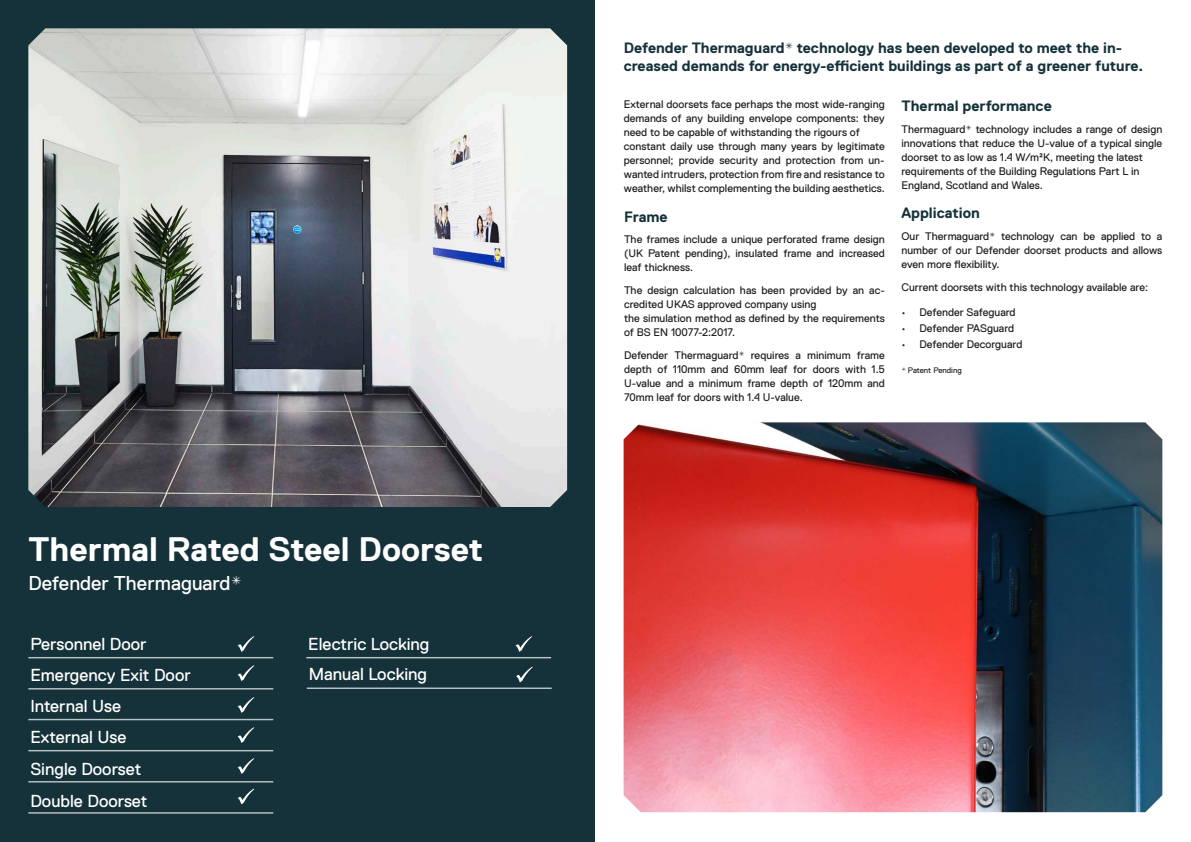
<style>
.page{position:relative;width:1191px;height:842px;background:#fff}
.page>*{position:absolute;margin:0;border:0;box-sizing:border-box;transform-origin:0 0}
.t1{font:700 34px "Replica Pro";color:#fff}
.t2{font:20px "Replica Pro";color:#fff}
.t3{font:17.3px "Replica Pro";color:#fff}
.t4{font:700 15px/18px "Replica Pro";color:#15323b}
.t5{font:11px/14px "Replica Pro";color:#231f20;text-align:justify}
.t6{font:8px "Replica Pro";color:#231f20}
</style>
<div class="page">
<div style="left:0;top:0;width:595px;height:842px;background:#15323b"></div>
<img style="left:28px;top:28px;width:539px;height:479px">
<svg style="left:238px;top:636px;width:16px;height:16px"></svg>
<svg style="left:238px;top:697px;width:16px;height:16px"></svg>
<svg style="left:238px;top:758px;width:16px;height:16px"></svg>
<svg style="left:238px;top:789px;width:16px;height:15px"></svg>
<hr style="left:28px;top:657px;width:245px;height:1px;background:#fff">
<hr style="left:28px;top:688px;width:245px;height:1px;background:#fff">
<hr style="left:28px;top:719px;width:245px;height:1px;background:#fff">
<hr style="left:28px;top:750px;width:245px;height:1px;background:#fff">
<hr style="left:28px;top:781px;width:245px;height:1px;background:#fff">
<hr style="left:28px;top:812px;width:245px;height:2px;background:#fff">
<svg style="left:238px;top:727px;width:16px;height:16px"></svg>
<svg style="left:238px;top:665px;width:16px;height:16px"></svg>
<svg style="left:515px;top:636px;width:17px;height:16px"></svg>
<hr style="left:306px;top:657px;width:245px;height:1px;background:#fff">
<svg style="left:516px;top:667px;width:17px;height:15px"></svg>
<hr style="left:307px;top:687px;width:245px;height:2px;background:#fff">
<img style="left:623px;top:422px;width:539px;height:390px">
<p class="t1" style="left:28px;top:531px;width:456px">Thermal Rated Steel Doorset</p>
<p class="t2" style="left:28px;top:572px;width:215px">Defender Thermaguard*</p>
<p class="t3" style="left:30px;top:634px;width:118px">Personnel Door</p>
<p class="t3" style="left:30px;top:665px;width:162px">Emergency Exit Door</p>
<p class="t3" style="left:30px;top:696px;width:92px">Internal Use</p>
<p class="t3" style="left:30px;top:727px;width:98px">External Use</p>
<p class="t3" style="left:30px;top:759px;width:112px">Single Doorset</p>
<p class="t3" style="left:30px;top:791px;width:119px">Double Doorset</p>
<p class="t3" style="left:308px;top:634px;width:123px">Electric Locking</p>
<p class="t3" style="left:309px;top:665px;width:120px">Manual Locking</p>
<p class="t4" style="left:624px;top:39px;width:521px">Defender Thermaguard* technology has been developed to meet the in&shy;creased demands for energy-efficient buildings as part of a greener future.</p>
<p class="t5" style="left:624px;top:97px;width:262px">External doorsets face perhaps the most wide-ranging demands of any building envelope components: they need to be capable of withstanding the rigours of</p>
<p class="t5" style="left:624px;top:139px;width:263px">constant daily use through many years by legitimate personnel; provide security and protection from un&shy;wanted intruders, protection from fire and resistance to weather, whilst complementing the building aesthetics.</p>
<p class="t4" style="left:624px;top:207px;width:45px">Frame</p>
<p class="t5" style="left:624px;top:232px;width:262px">The frames include a unique perforated frame design (UK Patent pending), insulated frame and increased leaf thickness.</p>
<p class="t5" style="left:624px;top:283px;width:262px">The design calculation has been provided by an ac&shy;credited UKAS approved company using</p>
<p class="t5" style="left:624px;top:311px;width:262px">the simulation method as defined by the requirements of BS EN 10077-2:2017.</p>
<p class="t5" style="left:624px;top:348px;width:262px">Defender Thermaguard* requires a minimum frame depth of 110mm and 60mm leaf for doors with 1.5<br>U-value and a minimum frame depth of 120mm and 70mm leaf for doors with 1.4 U-value.</p>
<p class="t4" style="left:901px;top:97px;width:152px">Thermal performance</p>
<p class="t5" style="left:901px;top:122px;width:262px">Thermaguard* technology includes a range of design innovations that reduce the U-value of a typical single doorset to as low as 1.4 W/m²K, meeting the latest</p>
<p class="t5" style="left:901px;top:164px;width:239px">requirements of the Building Regulations Part L in</p>
<p class="t5" style="left:901px;top:178px;width:143px">England, Scotland and Wales.</p>
<p class="t4" style="left:901px;top:204px;width:80px">Application</p>
<p class="t5" style="left:901px;top:229px;width:262px">Our Thermaguard* technology can be applied to a number of our Defender doorset products and allows even more flexibility.</p>
<p class="t5" style="left:901px;top:280px;width:248px">Current doorsets with this technology available are:</p>
<p class="t5" style="left:901px;top:305px;width:116px">• Defender Safeguard</p>
<p class="t5" style="left:901px;top:321px;width:114px">• Defender PASguard</p>
<p class="t5" style="left:901px;top:337px;width:122px">• Defender Decorguard</p>
<p class="t6" style="left:901px;top:366px;width:62px">* Patent Pending</p>
</div>
